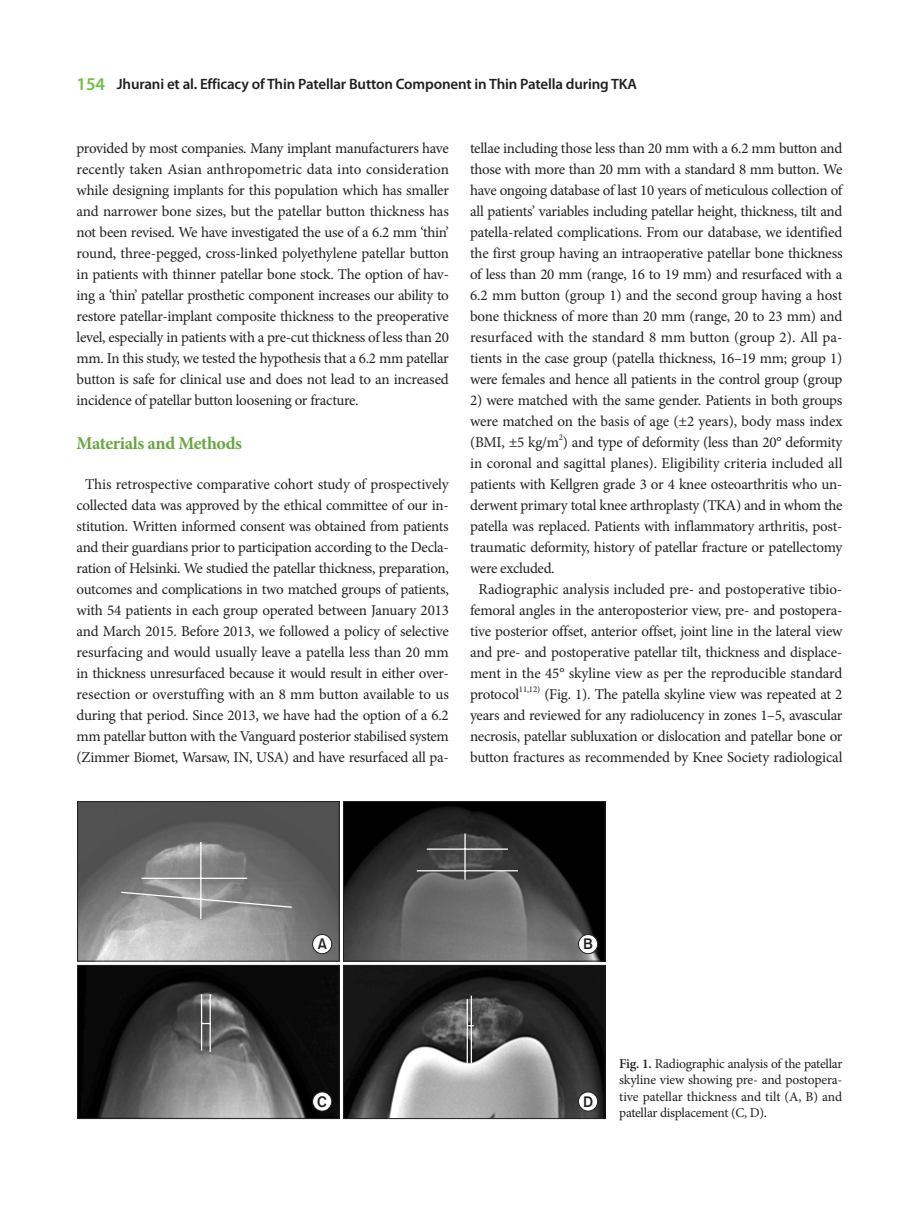
<style>
.page{position:relative;width:919px;height:1217px;background:#fff}
.page>*{position:absolute;margin:0;border:0;box-sizing:border-box;transform-origin:0 0}
.t1{font:700 18px "Minion Pro";letter-spacing:-.02em;color:#69a643}
.t2{font:15px/21px "Minion Pro";letter-spacing:-.015em;color:#231f20;text-align:justify}
.t3{font:600 15px "Myriad Pro";letter-spacing:-.01em;color:#231f20}
.t4{font:15px "Gothic 725 BT Bold A";color:#231f20}
.t5{font:13.5px/16.2px "Minion Pro";letter-spacing:-.01em;color:#231f20;text-align:justify}
.t6{font:8.7px "Minion Pro";color:#231f20}
.s1{font-size:18px;color:#71bf44}
.s2{font-weight:600}
</style>
<div class="page">
<svg style="left:77px;top:801px;width:528px;height:317px;background:#4f4f4f"></svg>
<svg style="left:120px;top:832px;width:399px;height:232px;background:#585858"></svg>
<p class="t3" style="left:77px;top:74px;width:562px"><span class="s1">154</span> Jhurani et al. Efficacy of Thin Patellar Button Component in Thin Patella during TKA</p>
<p class="t2" style="left:77px;top:137px;width:374px">provided by most companies. Many implant manufacturers have recently taken Asian anthropometric data into consideration while designing implants for this population which has smaller and narrower bone sizes, but the patellar button thickness has not been revised. We have investigated the use of a 6.2 mm ‘thin’ round, three-pegged, cross-linked polyethylene patellar button in patients with thinner patellar bone stock. The option of hav&shy;ing a ‘thin’ patellar prosthetic component increases our ability to restore patellar-implant composite thickness to the preoperative level, especially in patients with a pre-cut thickness of less than 20 mm. In this study, we tested the hypothesis that a 6.2 mm patellar button is safe for clinical use and does not lead to an increased incidence of patellar button loosening or fracture.</p>
<p class="t1" style="left:77px;top:431px;width:167px">Materials and Methods</p>
<p class="t2" style="left:77px;top:473px;width:374px;text-align:center">This retrospective comparative cohort study of prospectively collected data was approved by the ethical committee of our in&shy;stitution. Written informed consent was obtained from patients and their guardians prior to participation according to the Decla&shy;ration of Helsinki. We studied the patellar thickness, preparation, outcomes and complications in two matched groups of patients, with 54 patients in each group operated between January 2013 and March 2015. Before 2013, we followed a policy of selective resurfacing and would usually leave a patella less than 20 mm in thickness unresurfaced because it would result in either over&shy;resection or overstuffing with an 8 mm button available to us during that period. Since 2013, we have had the option of a 6.2 mm patellar button with the Vanguard posterior stabilised system (Zimmer Biomet, Warsaw, IN, USA) and have resurfaced all pa-</p>
<p class="t2" style="left:470px;top:137px;width:374px">tellae including those less than 20 mm with a 6.2 mm button and those with more than 20 mm with a standard 8 mm button. We have ongoing database of last 10 years of meticulous collection of all patients’ variables including patellar height, thickness, tilt and patella-related complications. From our database, we identified the first group having an intraoperative patellar bone thickness of less than 20 mm (range, 16 to 19 mm) and resurfaced with a 6.2 mm button (group 1) and the second group having a host bone thickness of more than 20 mm (range, 20 to 23 mm) and resurfaced with the standard 8 mm button (group 2). All pa&shy;tients in the case group (patella thickness, 16–19 mm; group 1) were females and hence all patients in the control group (group</p>
<p class="t2" style="left:470px;top:389px;width:374px">2) were matched with the same gender. Patients in both groups were matched on the basis of age (±2 years), body mass index (BMI, ±5 kg/m ) and type of deformity (less than 20° deformity</p>
<p class="t6" style="left:558px;top:431px;width:6px">2</p>
<p class="t2" style="left:470px;top:452px;width:374px">in coronal and sagittal planes). Eligibility criteria included all</p>
<p class="t2" style="left:470px;top:473px;width:374px">patients with Kellgren grade 3 or 4 knee osteoarthritis who un-</p>
<p class="t2" style="left:470px;top:494px;width:374px">derwent primary total knee arthroplasty (TKA) and in whom the</p>
<p class="t2" style="left:470px;top:515px;width:372px">patella was replaced. Patients with inflammatory arthritis, post-</p>
<p class="t2" style="left:470px;top:536px;width:373px">traumatic deformity, history of patellar fracture or patellectomy</p>
<p class="t2" style="left:470px;top:557px;width:86px">were excluded.</p>
<p class="t2" style="left:478px;top:578px;width:365px">Radiographic analysis included pre- and postoperative tibio-</p>
<p class="t2" style="left:470px;top:599px;width:374px">femoral angles in the anteroposterior view, pre- and postopera-</p>
<p class="t2" style="left:470px;top:620px;width:374px">tive posterior offset, anterior offset, joint line in the lateral view</p>
<p class="t2" style="left:470px;top:641px;width:373px">and pre- and postoperative patellar tilt, thickness and displace-</p>
<p class="t2" style="left:470px;top:662px;width:374px">ment in the 45° skyline view as per the reproducible standard</p>
<p class="t2" style="left:470px;top:683px;width:50px">protocol</p>
<p class="t6" style="left:519px;top:683px;width:23px">11,12)</p>
<p class="t2" style="left:470px;top:683px;width:374px;text-indent:74px">(Fig. 1). The patella skyline view was repeated at 2 years and reviewed for any radiolucency in zones 1–5, avascular necrosis, patellar subluxation or dislocation and patellar bone or button fractures as recommended by Knee Society radiological</p>
<p class="t4" style="left:317px;top:935px;width:11px">A</p>
<p class="t4" style="left:583px;top:935px;width:11px">B</p>
<p class="t4" style="left:317px;top:1092px;width:11px">C</p>
<p class="t4" style="left:583px;top:1092px;width:12px">D</p>
<p class="t5" style="left:619px;top:1055px;width:225px"><span class="s2">Fig. 1.</span> Radiographic analysis of the patellar skyline view showing pre- and postopera&shy;tive patellar thickness and tilt (A, B) and patellar displacement (C, D).</p>
</div>
